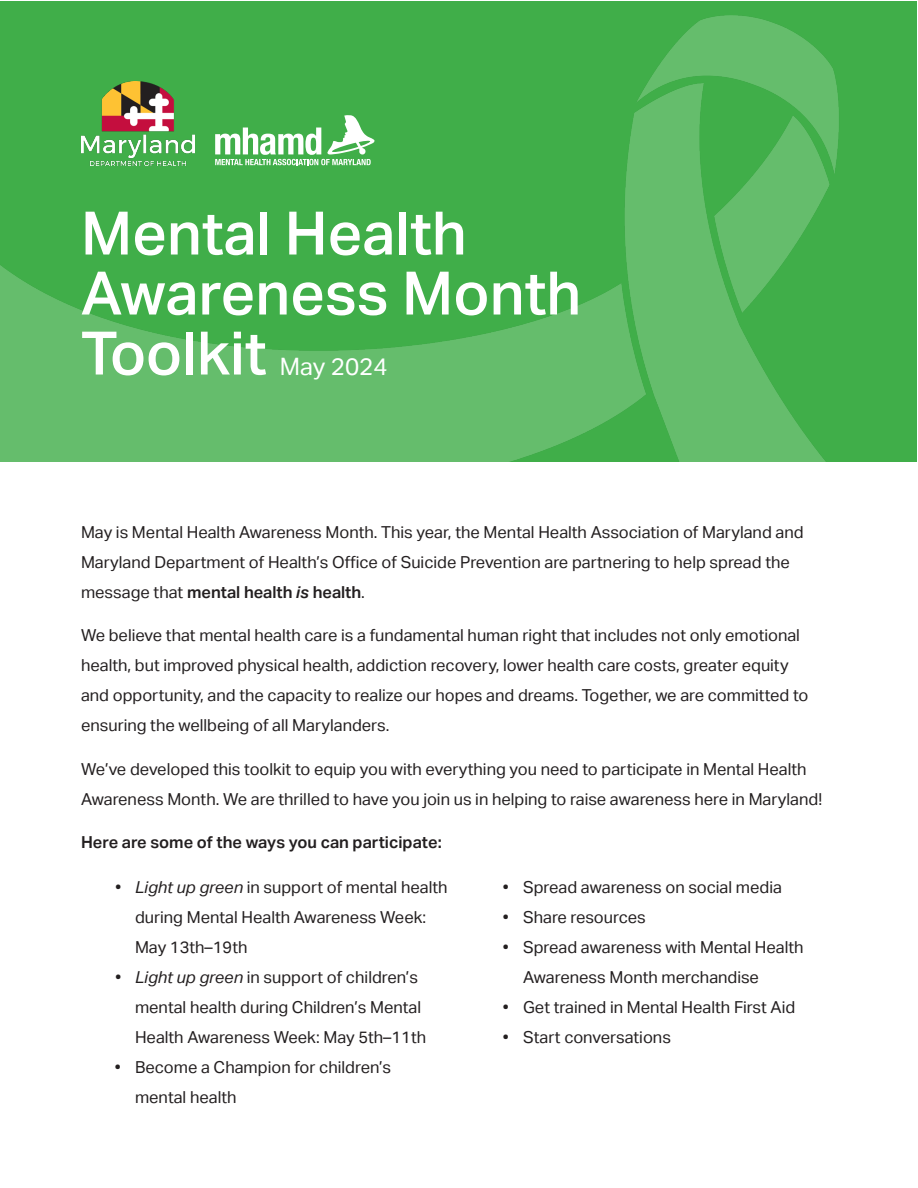
<style>
.page{position:relative;width:918px;height:1188px;background:#fff}
.page>*{position:absolute;margin:0;border:0;box-sizing:border-box;transform-origin:0 0}
.t1{font:500 60px/60px "Aktiv Grotesk";color:#fff}
.t2{font:24px "Aktiv Grotesk";color:#fff}
.BODY{font:16.5px/30px "Aktiv Grotesk";color:#231f20}
.BODY-2{font:600 16.5px "Aktiv Grotesk";color:#231f20}
.s1{font-weight:600}
.s2{font-weight:600;font-style:italic}
.s3{font-style:italic}
</style>
<div class="page">
<div style="left:1px;top:1px;width:916px;height:460px;background:#40ae49"></div>
<img style="left:0;top:15px;width:839px;height:446px">
<svg style="left:215px;top:115px;width:160px;height:50px"></svg>
<img style="left:81px;top:81px;width:114px;height:84px">
<p class="t1" style="left:81px;top:204px;width:502px">Mental Health<br>Awareness Month<br>Toolkit</p>
<p class="t2" style="left:280px;top:352px;width:109px">May 2024</p>
<p class="BODY" style="left:81px;top:517px;width:724px">May is Mental Health Awareness Month. This year, the Mental Health Association of Maryland and<br>Maryland Department of Health’s Office of Suicide Prevention are partnering to help spread the message that <span class="s1">mental health</span> <span class="s2">is</span> <span class="s1">health</span>.</p>
<p class="BODY" style="left:81px;top:621px;width:729px">We believe that mental health care is a fundamental human right that includes not only emotional health, but improved physical health, addiction recovery, lower health care costs, greater equity and opportunity, and the capacity to realize our hopes and dreams. Together, we are committed to ensuring the wellbeing of all Marylanders.</p>
<p class="BODY" style="left:81px;top:754px;width:743px">We’ve developed this toolkit to equip you with everything you need to participate in Mental Health<br>Awareness Month. We are thrilled to have you join us in helping to raise awareness here in Maryland!</p>
<p class="BODY-2" style="left:81px;top:833px;width:362px">Here are some of the ways you can participate:</p>
<p class="BODY" style="left:135px;top:873px;width:314px;text-indent:-20px"><span class="s3">• Light up green</span> in support of mental health during Mental Health Awareness Week:<br>May 13th–19th</p>
<p class="BODY" style="left:135px;top:963px;width:293px;text-indent:-20px"><span class="s3">• Light up green</span> in support of children’s mental health during Children’s Mental<br>Health Awareness Week: May 5th–11th</p>
<p class="BODY" style="left:135px;top:1053px;width:258px;text-indent:-20px">• Become a Champion for children’s mental health</p>
<p class="BODY" style="left:503px;top:873px;width:281px">• Spread awareness on social media</p>
<p class="BODY" style="left:503px;top:903px;width:144px">• Share resources</p>
<p class="BODY" style="left:523px;top:933px;width:282px;text-indent:-20px">• Spread awareness with Mental Health<br>Awareness Month merchandise</p>
<p class="BODY" style="left:503px;top:993px;width:294px">• Get trained in Mental Health First Aid</p>
<p class="BODY" style="left:503px;top:1023px;width:170px">• Start conversations</p>
</div>
